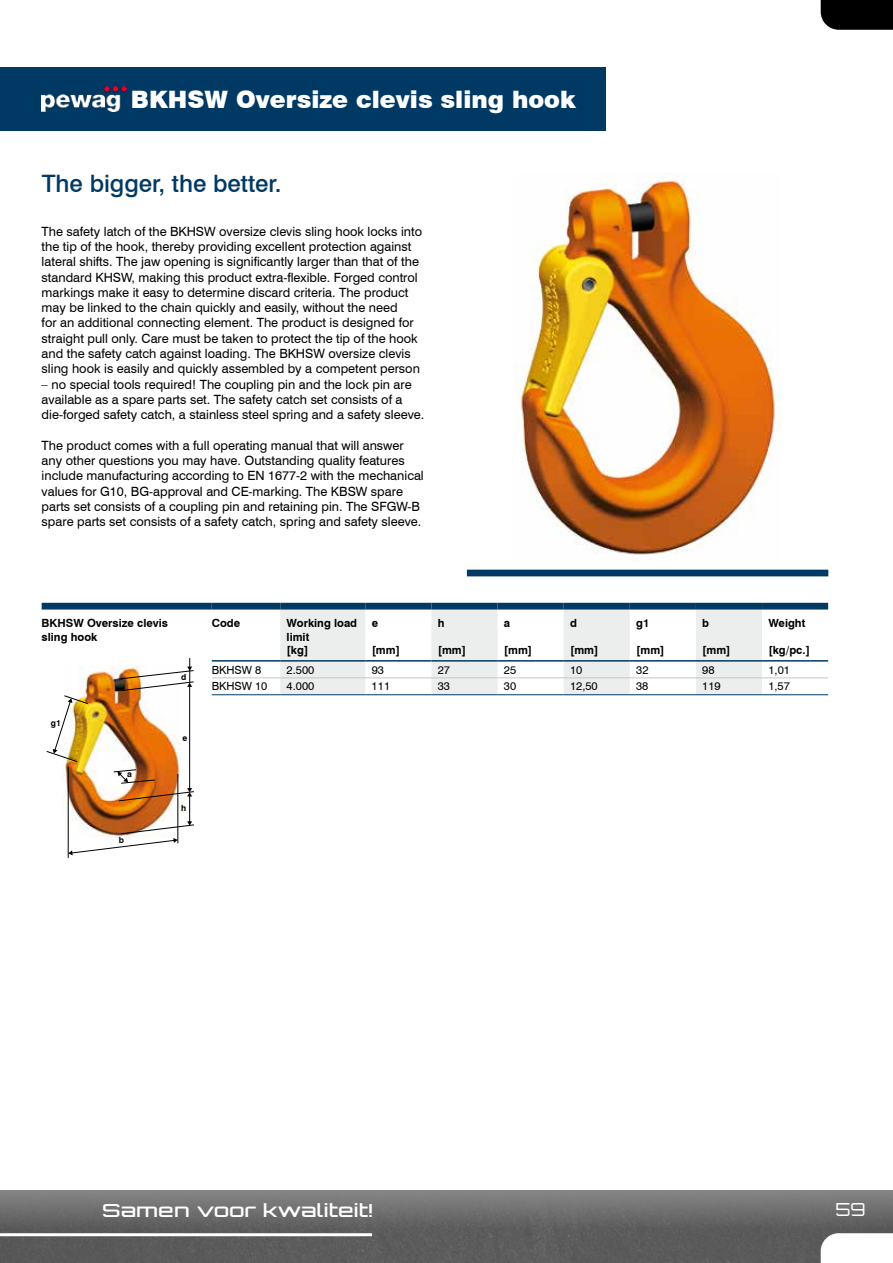
<style>
.page{position:relative;width:893px;height:1263px;background:#fff}
.page>*{position:absolute;margin:0;border:0;box-sizing:border-box;transform-origin:0 0}
.t1{font:900 24px "Swiss 721 BT";color:#fff}
.t2{font:500 24px "Swiss 721 BT";color:#003964}
.t3{font:500 18px "Orbitron";letter-spacing:.01em;color:#fff;scale:1.25 1}
.t4{font:300 18px "Orbitron";color:#fff}
.t5{font:12.75px/15.3px "Swiss 721 BT";color:#000}
.t6{font:700 11.25px/13.5px "Swiss 721 BT";color:#000}
.t7{font:11.25px "Swiss 721 BT";color:#000}
.t8{font:800 10.5px "Swiss 721 BT";color:#fff}
.t9{font:700 8.55px "Swiss 721 BT";color:#000}
</style>
<div class="page">
<div style="left:0;top:1190px;width:893px;height:73px;background:linear-gradient(to bottom,#7d7d7d,#515151)"></div>
<hr style="left:0;top:1233px;width:372px;height:3px;background:#fff">
<div style="left:821px;top:0;width:72px;height:30px;background:#000"></div>
<svg style="left:821px;top:1233px;width:72px;height:30px"></svg>
<svg style="left:280px;top:609px;width:482px;height:85px"></svg>
<div style="left:212px;top:603px;width:68px;height:6px;background:#003964"></div>
<div style="left:280px;top:603px;width:85px;height:6px;background:#003964"></div>
<div style="left:365px;top:603px;width:66px;height:6px;background:#003964"></div>
<div style="left:431px;top:603px;width:67px;height:6px;background:#003964"></div>
<div style="left:498px;top:603px;width:66px;height:6px;background:#003964"></div>
<div style="left:564px;top:603px;width:66px;height:6px;background:#003964"></div>
<div style="left:630px;top:603px;width:66px;height:6px;background:#003964"></div>
<div style="left:696px;top:603px;width:66px;height:6px;background:#003964"></div>
<div style="left:762px;top:603px;width:66px;height:6px;background:#003964"></div>
<hr style="left:212px;top:660px;width:68px;height:2px;background:#003964">
<hr style="left:280px;top:660px;width:85px;height:2px;background:#003964">
<hr style="left:365px;top:660px;width:66px;height:2px;background:#003964">
<hr style="left:431px;top:660px;width:67px;height:2px;background:#003964">
<hr style="left:498px;top:660px;width:66px;height:2px;background:#003964">
<hr style="left:564px;top:660px;width:66px;height:2px;background:#003964">
<hr style="left:630px;top:660px;width:66px;height:2px;background:#003964">
<hr style="left:696px;top:660px;width:66px;height:2px;background:#003964">
<hr style="left:762px;top:660px;width:66px;height:2px;background:#003964">
<hr style="left:212px;top:694px;width:68px;height:1px;background:#003964">
<hr style="left:280px;top:694px;width:85px;height:1px;background:#003964">
<hr style="left:365px;top:694px;width:66px;height:1px;background:#003964">
<hr style="left:431px;top:694px;width:67px;height:1px;background:#003964">
<hr style="left:498px;top:694px;width:66px;height:1px;background:#003964">
<hr style="left:564px;top:694px;width:66px;height:1px;background:#003964">
<hr style="left:630px;top:694px;width:66px;height:1px;background:#003964">
<hr style="left:696px;top:694px;width:66px;height:1px;background:#003964">
<hr style="left:762px;top:694px;width:66px;height:1px;background:#003964">
<hr style="left:212px;top:678px;width:68px;height:1px;background:#c6c7c8">
<hr style="left:280px;top:678px;width:85px;height:1px;background:#c6c7c8">
<hr style="left:365px;top:678px;width:66px;height:1px;background:#c6c7c8">
<hr style="left:431px;top:678px;width:67px;height:1px;background:#c6c7c8">
<hr style="left:498px;top:678px;width:66px;height:1px;background:#c6c7c8">
<hr style="left:564px;top:678px;width:66px;height:1px;background:#c6c7c8">
<hr style="left:630px;top:678px;width:66px;height:1px;background:#c6c7c8">
<hr style="left:696px;top:678px;width:66px;height:1px;background:#c6c7c8">
<hr style="left:762px;top:678px;width:66px;height:1px;background:#c6c7c8">
<div style="left:42px;top:603px;width:170px;height:6px;background:#003964"></div>
<img style="left:63px;top:666px;width:118px;height:171px">
<hr style="left:189px;top:686px;width:1px;height:103px;background:#000">
<svg style="left:46px;top:695px;width:42px;height:67px"></svg>
<hr style="left:68px;top:767px;width:1px;height:91px;background:#000">
<img style="left:68px;top:769px;width:126px;height:86px">
<svg style="left:120px;top:658px;width:74px;height:33px"></svg>
<div style="left:0;top:67px;width:605px;height:64px;background:#003964"></div>
<img style="left:42px;top:86px;width:85px;height:26px">
<img style="left:515px;top:173px;width:266px;height:382px">
<div style="left:467px;top:570px;width:361px;height:6px;background:#003964"></div>
<h1 class="t1" style="left:131px;top:84px;width:447px">BKHSW Oversize clevis sling hook</h1>
<h1 class="t2" style="left:42px;top:168px;width:241px">The bigger, the better.</h1>
<p class="t5" style="left:42px;top:223px;width:382px">The safety latch of the BKHSW oversize clevis sling hook locks into the tip of the hook, thereby providing excellent protection against lateral shifts. The jaw opening is significantly larger than that of the standard KHSW, making this product extra-flexible. Forged control markings make it easy to determine discard criteria. The product may be linked to the chain quickly and easily, without the need<br>for an additional connecting element. The product is designed for straight pull only. Care must be taken to protect the tip of the hook and the safety catch against loading. The BKHSW oversize clevis sling hook is easily and quickly assembled by a competent person</p>
<p class="t5" style="left:42px;top:376px;width:384px">– no special tools required! The coupling pin and the lock pin are available as a spare parts set. The safety catch set consists of a die-forged safety catch, a stainless steel spring and a safety sleeve.</p>
<p class="t5" style="left:42px;top:438px;width:384px">The product comes with a full operating manual that will answer any other questions you may have. Outstanding quality features include manufacturing according to EN 1677-2 with the mechanical values for G10, BG-approval and CE-marking. The KBSW spare parts set consists of a coupling pin and retaining pin. The SFGW-B spare parts set consists of a safety catch, spring and safety sleeve.</p>
<p class="t6" style="left:42px;top:617px;width:128px">BKHSW Oversize clevis sling hook</p>
<p class="t6" style="left:212px;top:617px;width:30px">Code</p>
<p class="t6" style="left:287px;top:617px;width:72px">Working load limit<br>[kg]</p>
<p class="t6" style="left:372px;top:617px;width:8px">e</p>
<p class="t6" style="left:372px;top:644px;width:30px">[mm]</p>
<p class="t6" style="left:438px;top:617px;width:8px">h</p>
<p class="t6" style="left:438px;top:644px;width:30px">[mm]</p>
<p class="t6" style="left:504px;top:617px;width:8px">a</p>
<p class="t6" style="left:504px;top:644px;width:30px">[mm]</p>
<p class="t6" style="left:570px;top:617px;width:8px">d</p>
<p class="t6" style="left:570px;top:644px;width:30px">[mm]</p>
<p class="t6" style="left:636px;top:617px;width:15px">g1</p>
<p class="t6" style="left:636px;top:644px;width:30px">[mm]</p>
<p class="t6" style="left:702px;top:617px;width:8px">b</p>
<p class="t6" style="left:702px;top:644px;width:30px">[mm]</p>
<p class="t6" style="left:768px;top:617px;width:38px">Weight</p>
<p class="t6" style="left:768px;top:644px;width:43px">[kg/pc.]</p>
<p class="t9" style="left:51px;top:718px;width:12px">g1</p>
<p class="t9" style="left:127px;top:769px;width:6px">a</p>
<p class="t9" style="left:119px;top:835px;width:7px">b</p>
<p class="t9" style="left:181px;top:672px;width:7px">d</p>
<p class="t9" style="left:182px;top:732px;width:6px">e</p>
<p class="t9" style="left:181px;top:802px;width:7px">h</p>
<p class="t7" style="left:212px;top:663px;width:51px">BKHSW 8</p>
<p class="t7" style="left:287px;top:663px;width:29px">2.500</p>
<p class="t7" style="left:372px;top:663px;width:14px">93</p>
<p class="t7" style="left:438px;top:663px;width:14px">27</p>
<p class="t7" style="left:504px;top:663px;width:14px">25</p>
<p class="t7" style="left:570px;top:663px;width:14px">10</p>
<p class="t7" style="left:636px;top:663px;width:14px">32</p>
<p class="t7" style="left:702px;top:663px;width:14px">98</p>
<p class="t7" style="left:768px;top:663px;width:23px">1,01</p>
<p class="t7" style="left:212px;top:679px;width:57px">BKHSW 10</p>
<p class="t7" style="left:287px;top:679px;width:29px">4.000</p>
<p class="t7" style="left:372px;top:679px;width:20px">111</p>
<p class="t7" style="left:438px;top:679px;width:14px">33</p>
<p class="t7" style="left:504px;top:679px;width:14px">30</p>
<p class="t7" style="left:570px;top:679px;width:29px">12,50</p>
<p class="t7" style="left:636px;top:679px;width:14px">38</p>
<p class="t7" style="left:702px;top:679px;width:20px">119</p>
<p class="t7" style="left:768px;top:679px;width:23px">1,57</p>
<p class="t8" style="left:833px;top:1198px;width:14px">69</p>
<h2 class="t3" style="left:102px;top:1199px;width:218px">Samen voor kwaliteit!</h2>
<h2 class="t4" style="left:835px;top:1198px;width:31px">59</h2>
</div>
